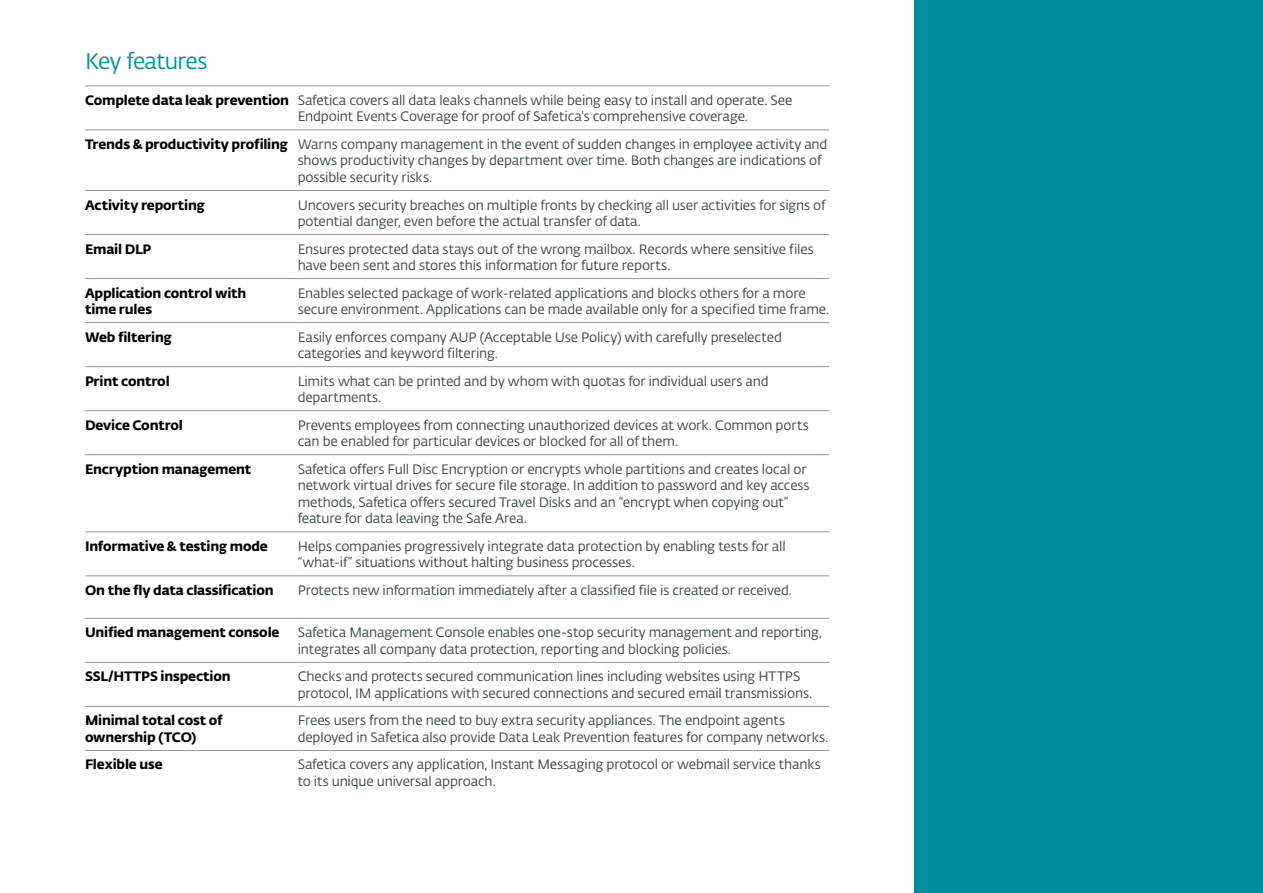
<style>
.page{position:relative;width:1263px;height:893px;background:#fff}
.page>*{position:absolute;margin:0;border:0;box-sizing:border-box;transform-origin:0 0}
.t1{font:22.5px "Fedra Sans Alt Pro Book LF";letter-spacing:-.03em;color:#008e9e}
.t2{font:13.5px/16.5px "Fedra Sans Alt Pro Book LF";letter-spacing:-.01em;color:#3a4446}
.t3{font:13.5px/16.5px "Fedra Sans Alt Pro Bold LF";letter-spacing:-.01em;color:#000}
.s1{font-family:"Fedra Sans Alt Pro Bold LF";color:#000}
</style>
<div class="page">
<div style="left:914px;top:0;width:349px;height:893px;background:#008e9e"></div>
<hr style="left:85px;top:86px;width:213px;height:1px;background:#9d9e9e">
<hr style="left:298px;top:86px;width:531px;height:1px;background:#9d9e9e">
<hr style="left:85px;top:130px;width:213px;height:1px;background:#929b9d">
<hr style="left:298px;top:130px;width:531px;height:1px;background:#929b9d">
<hr style="left:85px;top:190px;width:213px;height:1px;background:#929b9d">
<hr style="left:298px;top:190px;width:531px;height:1px;background:#929b9d">
<hr style="left:85px;top:234px;width:213px;height:1px;background:#929b9d">
<hr style="left:298px;top:234px;width:531px;height:1px;background:#929b9d">
<hr style="left:85px;top:278px;width:213px;height:1px;background:#929b9d">
<hr style="left:298px;top:278px;width:531px;height:1px;background:#929b9d">
<hr style="left:85px;top:322px;width:213px;height:1px;background:#929b9d">
<hr style="left:298px;top:322px;width:531px;height:1px;background:#929b9d">
<hr style="left:85px;top:366px;width:213px;height:1px;background:#929b9d">
<hr style="left:298px;top:366px;width:531px;height:1px;background:#929b9d">
<hr style="left:85px;top:410px;width:213px;height:1px;background:#929b9d">
<hr style="left:298px;top:410px;width:531px;height:1px;background:#929b9d">
<hr style="left:85px;top:454px;width:213px;height:1px;background:#929b9d">
<hr style="left:298px;top:454px;width:531px;height:1px;background:#929b9d">
<hr style="left:85px;top:531px;width:213px;height:1px;background:#929b9d">
<hr style="left:298px;top:531px;width:531px;height:1px;background:#929b9d">
<hr style="left:85px;top:575px;width:213px;height:1px;background:#929b9d">
<hr style="left:298px;top:575px;width:531px;height:1px;background:#929b9d">
<hr style="left:85px;top:618px;width:213px;height:1px;background:#929b9d">
<hr style="left:298px;top:618px;width:531px;height:1px;background:#929b9d">
<hr style="left:85px;top:662px;width:213px;height:1px;background:#929b9d">
<hr style="left:298px;top:662px;width:531px;height:1px;background:#929b9d">
<hr style="left:85px;top:706px;width:213px;height:1px;background:#929b9d">
<hr style="left:298px;top:706px;width:531px;height:1px;background:#929b9d">
<hr style="left:85px;top:750px;width:213px;height:1px;background:#929b9d">
<hr style="left:298px;top:750px;width:531px;height:1px;background:#929b9d">
<h1 class="t1" style="left:85px;top:45px;width:124px">Key features</h1>
<p class="t2" style="left:298px;top:92px;width:496px;text-indent:-213px"><span class="s1">Complete data leak prevention</span> Safetica covers all data leaks channels while being easy to install and operate. See<br>Endpoint Events Coverage for proof of Safetica's comprehensive coverage.</p>
<p class="t2" style="left:298px;top:136px;width:531px;text-indent:-213px"><span class="s1">Trends &amp; productivity profiling</span> Warns company management in the event of sudden changes in employee activity and shows productivity changes by department over time. Both changes are indications of possible security risks.</p>
<p class="t3" style="left:85px;top:195px;width:121px">Activity reporting</p>
<p class="t2" style="left:298px;top:196px;width:529px">Uncovers security breaches on multiple fronts by checking all user activities for signs of potential danger, even before the actual transfer of data.</p>
<p class="t3" style="left:85px;top:239px;width:68px">Email DLP</p>
<p class="t2" style="left:298px;top:240px;width:517px">Ensures protected data stays out of the wrong mailbox. Records where sensitive files have been sent and stores this information for future reports.</p>
<p class="t3" style="left:85px;top:284px;width:163px">Application control with time rules</p>
<p class="t2" style="left:298px;top:284px;width:533px">Enables selected package of work-related applications and blocks others for a more secure environment. Applications can be made available only for a specified time frame.</p>
<p class="t3" style="left:85px;top:328px;width:88px">Web filtering</p>
<p class="t2" style="left:298px;top:328px;width:486px">Easily enforces company AUP (Acceptable Use Policy) with carefully preselected categories and keyword filtering.</p>
<p class="t3" style="left:85px;top:372px;width:86px">Print control</p>
<p class="t2" style="left:298px;top:372px;width:472px">Limits what can be printed and by whom with quotas for individual users and departments.</p>
<p class="t3" style="left:85px;top:416px;width:99px">Device Control</p>
<p class="t2" style="left:298px;top:416px;width:513px">Prevents employees from connecting unauthorized devices at work. Common ports can be enabled for particular devices or blocked for all of them.</p>
<p class="t3" style="left:85px;top:460px;width:168px">Encryption management</p>
<p class="t2" style="left:298px;top:460px;width:513px">Safetica offers Full Disc Encryption or encrypts whole partitions and creates local or network virtual drives for secure file storage. In addition to password and key access methods, Safetica offers secured Travel Disks and an “encrypt when copying out” feature for data leaving the Safe Area.</p>
<p class="t3" style="left:85px;top:537px;width:184px">Informative &amp; testing mode</p>
<p class="t2" style="left:298px;top:537px;width:489px">Helps companies progressively integrate data protection by enabling tests for all “what-if” situations without halting business processes.</p>
<p class="t3" style="left:85px;top:581px;width:190px">On the fly data classification</p>
<p class="t2" style="left:298px;top:581px;width:496px">Protects new information immediately after a classified file is created or received.</p>
<p class="t3" style="left:85px;top:623px;width:196px">Unified management console</p>
<p class="t2" style="left:298px;top:624px;width:526px">Safetica Management Console enables one-stop security management and reporting, integrates all company data protection, reporting and blocking policies.</p>
<p class="t3" style="left:85px;top:667px;width:147px">SSL/HTTPS inspection</p>
<p class="t2" style="left:298px;top:668px;width:516px">Checks and protects secured communication lines including websites using HTTPS protocol, IM applications with secured connections and secured email transmissions.</p>
<p class="t3" style="left:85px;top:711px;width:139px">Minimal total cost of ownership (TCO)</p>
<p class="t2" style="left:298px;top:712px;width:532px">Frees users from the need to buy extra security appliances. The endpoint agents deployed in Safetica also provide Data Leak Prevention features for company networks.</p>
<p class="t3" style="left:85px;top:755px;width:79px">Flexible use</p>
<p class="t2" style="left:298px;top:756px;width:525px">Safetica covers any application, Instant Messaging protocol or webmail service thanks to its unique universal approach.</p>
</div>
